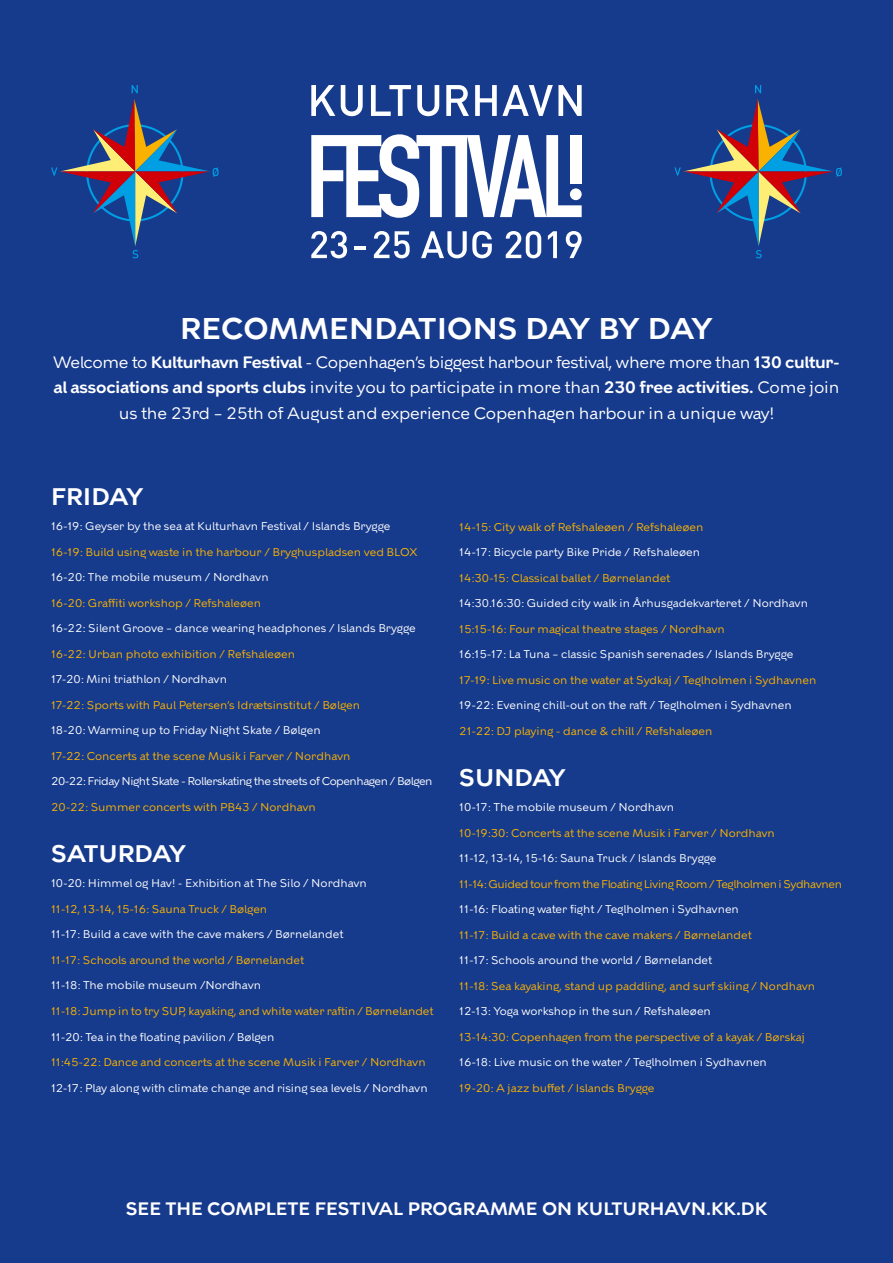
<style>
.page{position:relative;width:893px;height:1263px;background:#163a8c}
.page>*{position:absolute;margin:0;border:0;box-sizing:border-box;transform-origin:0 0}
.t1{font:600 30px "KBH";letter-spacing:.01em;color:#fff}
.t2{font:600 24px "KBH";color:#fff}
.t3{font:600 18px "KBH";color:#fff}
.t4{font:16.5px/25.5px "KBH";letter-spacing:-.02em;color:#fff;text-align:center}
.t5{font:11.25px "KBH";color:#fbb300}
.t6{font:11.25px "KBH";color:#fff}
.t7{font:11.25px "KBH";letter-spacing:-.04em;color:#fff}
.t8{font:11.25px "KBH";letter-spacing:-.03em;color:#fbb300}
.s1{font-weight:600}
</style>
<div class="page">
<svg style="left:311px;top:134px;width:271px;height:84px"></svg>
<div style="left:570px;top:135px;width:12px;height:48px;background:#fff"></div>
<div style="left:570px;top:188px;width:12px;height:12px;background:#fff;border-radius:50%"></div>
<svg style="left:446px;top:85px;width:23px;height:31px"></svg>
<svg style="left:341px;top:85px;width:22px;height:31px"></svg>
<svg style="left:311px;top:85px;width:24px;height:31px"></svg>
<svg style="left:475px;top:85px;width:107px;height:31px"></svg>
<svg style="left:417px;top:85px;width:22px;height:31px"></svg>
<svg style="left:371px;top:85px;width:40px;height:31px"></svg>
<svg style="left:311px;top:231px;width:36px;height:27px"></svg>
<svg style="left:355px;top:246px;width:11px;height:3px"></svg>
<svg style="left:374px;top:231px;width:36px;height:27px"></svg>
<svg style="left:421px;top:231px;width:71px;height:27px"></svg>
<svg style="left:506px;top:231px;width:35px;height:27px"></svg>
<svg style="left:548px;top:231px;width:9px;height:27px"></svg>
<svg style="left:566px;top:231px;width:16px;height:27px"></svg>
<svg style="left:132px;top:85px;width:6px;height:8px"></svg>
<svg style="left:51px;top:99px;width:168px;height:159px"></svg>
<svg style="left:755px;top:85px;width:6px;height:8px"></svg>
<svg style="left:674px;top:99px;width:168px;height:159px"></svg>
<h1 class="t1" style="left:180px;top:310px;width:534px">RECOMMENDATIONS DAY BY DAY</h1>
<p class="t4" style="left:53px;top:349px;width:788px">Welcome to <span class="s1">Kulturhavn Festival</span> - Copenhagen’s biggest harbour festival, where more than <span class="s1">130 cultur&shy;al associations and sports clubs</span> invite you to participate in more than <span class="s1">230 free activities.</span> Come join us the 23rd – 25th of August and experience Copenhagen harbour in a unique way!</p>
<h2 class="t2" style="left:51px;top:482px;width:94px">FRIDAY</h2>
<p class="t6" style="left:51px;top:519px;width:341px">16-19: Geyser by the sea at Kulturhavn Festival / Islands Brygge</p>
<p class="t5" style="left:51px;top:545px;width:368px">16-19: Build using waste in the harbour / Bryghuspladsen ved BLOX</p>
<p class="t6" style="left:51px;top:570px;width:219px">16-20: The mobile museum / Nordhavn</p>
<p class="t5" style="left:51px;top:596px;width:211px">16-20: Graffiti workshop / Refshaleøen</p>
<p class="t6" style="left:51px;top:621px;width:366px">16-22: Silent Groove – dance wearing headphones / Islands Brygge</p>
<p class="t5" style="left:51px;top:647px;width:246px">16-22: Urban photo exhibition / Refshaleøen</p>
<p class="t6" style="left:51px;top:672px;width:178px">17-20: Mini triathlon / Nordhavn</p>
<p class="t5" style="left:51px;top:698px;width:311px">17-22: Sports with Paul Petersen’s Idrætsinstitut / Bølgen</p>
<p class="t6" style="left:51px;top:723px;width:271px">18-20: Warming up to Friday Night Skate / Bølgen</p>
<p class="t5" style="left:51px;top:749px;width:301px">17-22: Concerts at the scene Musik i Farver / Nordhavn</p>
<p class="t7" style="left:51px;top:774px;width:383px">20-22: Friday Night Skate - Rollerskating the streets of Copenhagen / Bølgen</p>
<p class="t5" style="left:51px;top:800px;width:266px">20-22: Summer concerts with PB43 / Nordhavn</p>
<h2 class="t2" style="left:51px;top:839px;width:137px">SATURDAY</h2>
<p class="t6" style="left:51px;top:876px;width:317px">10-20: Himmel og Hav! - Exhibition at The Silo / Nordhavn</p>
<p class="t5" style="left:51px;top:902px;width:218px">11-12, 13-14, 15-16: Sauna Truck / Bølgen</p>
<p class="t6" style="left:51px;top:927px;width:294px">11-17: Build a cave with the cave makers / Børnelandet</p>
<p class="t5" style="left:51px;top:953px;width:255px">11-17: Schools around the world / Børnelandet</p>
<p class="t6" style="left:51px;top:978px;width:212px">11-18: The mobile museum /Nordhavn</p>
<p class="t5" style="left:51px;top:1004px;width:384px">11-18: Jump in to try SUP, kayaking, and white water raftin / Børnelandet</p>
<p class="t6" style="left:51px;top:1029px;width:225px">11-20: Tea in the floating pavilion / Bølgen</p>
<p class="t5" style="left:51px;top:1055px;width:376px">11:45-22: Dance and concerts at the scene Musik i Farver / Nordhavn</p>
<p class="t6" style="left:51px;top:1080px;width:378px">12-17: Play along with climate change and rising sea levels / Nordhavn</p>
<p class="t5" style="left:459px;top:520px;width:246px">14-15: City walk of Refshaleøen / Refshaleøen</p>
<p class="t6" style="left:459px;top:545px;width:242px">14-17: Bicycle party Bike Pride / Refshaleøen</p>
<p class="t5" style="left:459px;top:571px;width:213px">14:30-15: Classical ballet / Børnelandet</p>
<p class="t6" style="left:459px;top:596px;width:350px">14:30.16:30: Guided city walk in Århusgadekvarteret / Nordhavn</p>
<p class="t5" style="left:459px;top:622px;width:267px">15:15-16: Four magical theatre stages / Nordhavn</p>
<p class="t6" style="left:459px;top:647px;width:336px">16:15-17: La Tuna – classic Spanish serenades / Islands Brygge</p>
<p class="t5" style="left:459px;top:673px;width:359px">17-19: Live music on the water at Sydkaj / Teglholmen i Sydhavnen</p>
<p class="t6" style="left:459px;top:698px;width:334px">19-22: Evening chill-out on the raft / Teglholmen i Sydhavnen</p>
<p class="t5" style="left:459px;top:724px;width:255px">21-22: DJ playing - dance &amp; chill / Refshaleøen</p>
<h2 class="t2" style="left:459px;top:762px;width:108px">SUNDAY</h2>
<p class="t6" style="left:459px;top:800px;width:216px">10-17: The mobile museum / Nordhavn</p>
<p class="t5" style="left:459px;top:826px;width:317px">10-19:30: Concerts at the scene Musik i Farver / Nordhavn</p>
<p class="t6" style="left:459px;top:851px;width:259px">11-12, 13-14, 15-16: Sauna Truck / Islands Brygge</p>
<p class="t8" style="left:459px;top:877px;width:384px">11-14: Guided tour from the Floating Living Room / Teglholmen i Sydhavnen</p>
<p class="t6" style="left:459px;top:902px;width:281px">11-16: Floating water fight / Teglholmen i Sydhavnen</p>
<p class="t5" style="left:459px;top:928px;width:294px">11-17: Build a cave with the cave makers / Børnelandet</p>
<p class="t6" style="left:459px;top:953px;width:255px">11-17: Schools around the world / Børnelandet</p>
<p class="t5" style="left:459px;top:979px;width:357px">11-18: Sea kayaking, stand up paddling, and surf skiing / Nordhavn</p>
<p class="t6" style="left:459px;top:1004px;width:253px">12-13: Yoga workshop in the sun / Refshaleøen</p>
<p class="t5" style="left:459px;top:1030px;width:347px">13-14:30: Copenhagen from the perspective of a kayak / Børskaj</p>
<p class="t6" style="left:459px;top:1055px;width:309px">16-18: Live music on the water / Teglholmen i Sydhavnen</p>
<p class="t5" style="left:459px;top:1081px;width:197px">19-20: A jazz buffet / Islands Brygge</p>
<h3 class="t3" style="left:126px;top:1198px;width:643px">SEE THE COMPLETE FESTIVAL PROGRAMME ON KULTURHAVN.KK.DK</h3>
</div>
